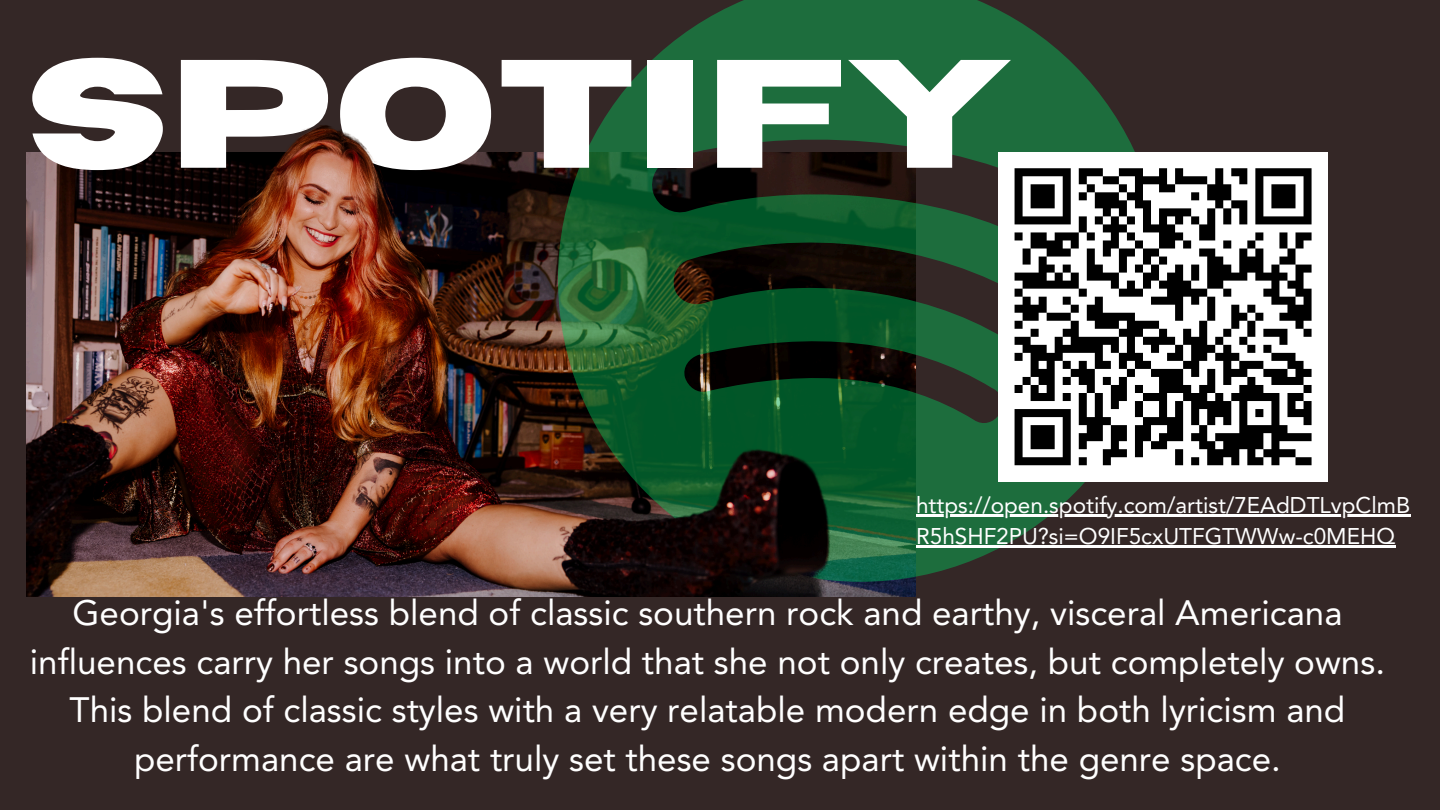
<style>
.page{position:relative;width:1440px;height:810px;background:#342726}
.page>*{position:absolute;margin:0;border:0;box-sizing:border-box;transform-origin:0 0}
.t1{font:700 153.9px "Horizon";color:#fff}
.t2{font:35px/48.8px "Avenir LT Std";color:#fff;text-align:center}
.t3{font:22.6px/31.1px "Avenir LT Std";color:#fff}
</style>
<div class="page">
<img style="left:26px;top:152px;width:890px;height:444px">
<svg style="left:613px;top:0;width:550px;height:582px;fill:#1d6d3d"></svg>
<img style="left:81px;top:105px;width:820px;height:491px">
<hr style="left:916px;top:514px;width:494px;height:2px;background:#fff">
<hr style="left:916px;top:545px;width:479px;height:2px;background:#fff">
<div style="left:999px;top:152px;width:329px;height:329px;background:#fff"></div>
<svg style="left:1014px;top:168px;width:298px;height:298px"></svg>
<h1 class="t1" style="left:26px;top:39px;width:987px">Spotify</h1>
<p class="t3" style="left:916px;top:492px;width:496px">https://open.spotify.com/artist/7EAdDTLvpClmB<br>R5hSHF2PU?si=O9IF5cxUTFGTWWw-c0MEHQ</p>
<p class="t2" style="left:30px;top:592px;width:1357px">Georgia's effortless blend of classic southern rock and earthy, visceral Americana influences carry her songs into a world that she not only creates, but completely owns.<br>This blend of classic styles with a very relatable modern edge in both lyricism and performance are what truly set these songs apart within the genre space.</p>
</div>
